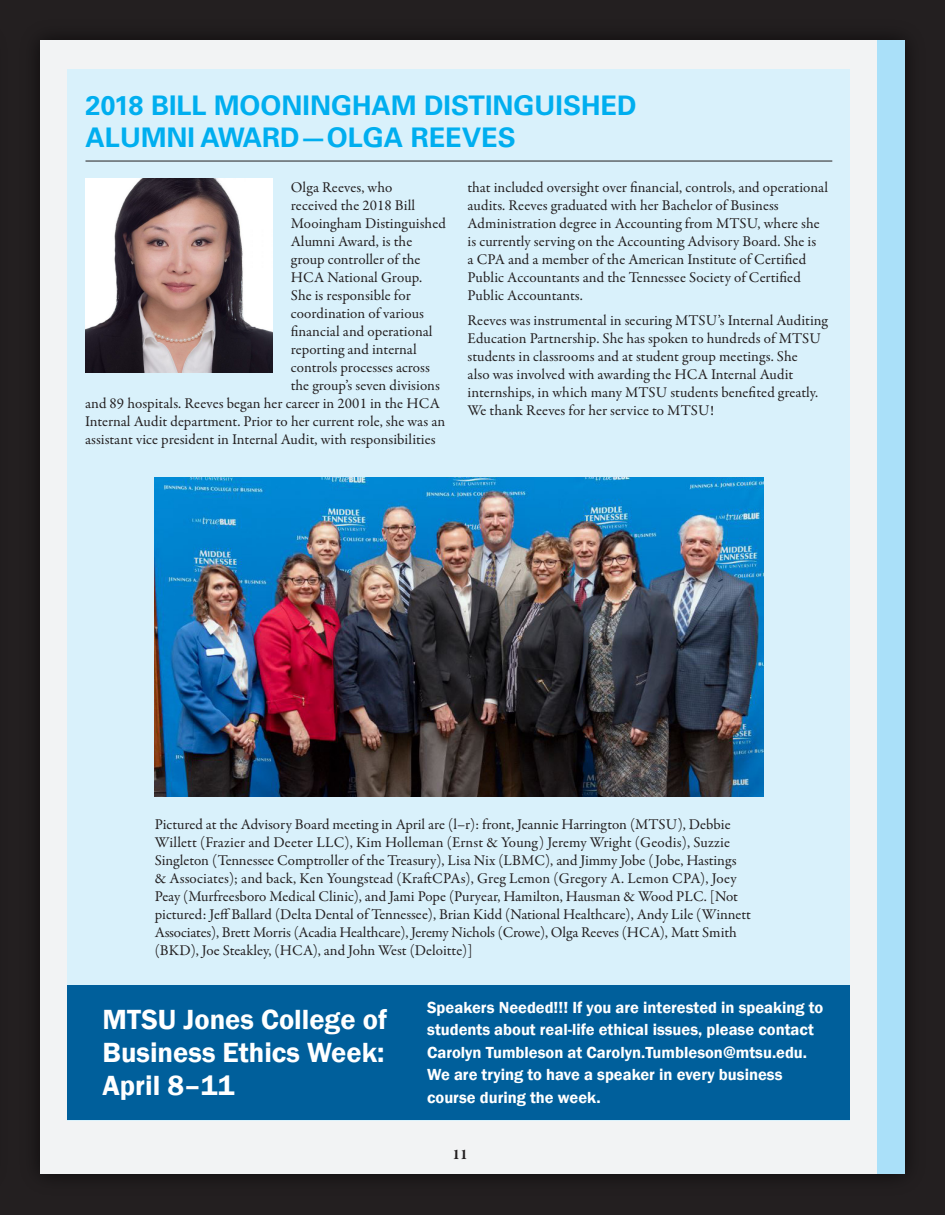
<style>
.page{position:relative;width:945px;height:1215px;background:#231f20}
.page>*{position:absolute;margin:0;border:0;box-sizing:border-box;transform-origin:0 0}
.BODY_TEXT_2018{font:600 28.5px/33px "Franklin Gothic";color:#fff;text-align:justify}
.CYAN_HEADS_W_RULE{font:700 27px/32.4px "Univers LT Std";color:#00aeef}
.BODY_TEXT_2018-2{font:600 16.5px/22.5px "Franklin Gothic";color:#fff}
.BODY_TEXT_2018-3{font:15px/18px "Garamond Premr Pro";color:#231f20}
.t1{font:700 15px "Garamond Premr Pro";color:#231f20}
</style>
<div class="page">
<div style="left:40px;top:40px;width:864px;height:1134px;background:#f2f3f4"></div>
<div style="left:877px;top:40px;width:28px;height:1134px;background:#aae0f9"></div>
<div style="left:68px;top:69px;width:782px;height:1051px;background:#d9f1fb"></div>
<hr style="left:86px;top:161px;width:746px;height:1px;background:#231f20">
<img style="left:85px;top:179px;width:188px;height:193px">
<img style="left:155px;top:478px;width:608px;height:318px">
<div style="left:68px;top:986px;width:782px;height:134px;background:#005f9b"></div>
<p class="CYAN_HEADS_W_RULE" style="left:86px;top:89px;width:553px">2018 BILL MOONINGHAM DISTINGUISHED<br>ALUMNI AWARD—OLGA REEVES</p>
<p class="BODY_TEXT_2018-3" style="left:291px;top:179px;width:103px">Olga Reeves, who</p>
<p class="BODY_TEXT_2018-3" style="left:291px;top:197px;width:126px">received the 2018 Bill</p>
<p class="BODY_TEXT_2018-3" style="left:291px;top:215px;width:157px">Mooingham Distinguished</p>
<p class="BODY_TEXT_2018-3" style="left:291px;top:233px;width:123px">Alumni Award, is the</p>
<p class="BODY_TEXT_2018-3" style="left:291px;top:251px;width:131px">group controller of the</p>
<p class="BODY_TEXT_2018-3" style="left:291px;top:269px;width:133px">HCA National Group.</p>
<p class="BODY_TEXT_2018-3" style="left:291px;top:287px;width:121px">She is responsible for</p>
<p class="BODY_TEXT_2018-3" style="left:291px;top:305px;width:135px">coordination of various</p>
<p class="BODY_TEXT_2018-3" style="left:291px;top:323px;width:143px">financial and operational</p>
<p class="BODY_TEXT_2018-3" style="left:291px;top:341px;width:127px">reporting and internal</p>
<p class="BODY_TEXT_2018-3" style="left:291px;top:359px;width:140px">controls processes across</p>
<p class="BODY_TEXT_2018-3" style="left:291px;top:377px;width:151px">the group’s seven divisions</p>
<p class="BODY_TEXT_2018-3" style="left:85px;top:395px;width:356px">and 89 hospitals. Reeves began her career in 2001 in the HCA</p>
<p class="BODY_TEXT_2018-3" style="left:85px;top:413px;width:362px">Internal Audit department. Prior to her current role, she was an</p>
<p class="BODY_TEXT_2018-3" style="left:85px;top:431px;width:352px">assistant vice president in Internal Audit, with responsibilities</p>
<p class="BODY_TEXT_2018-3" style="left:468px;top:179px;width:362px">that included oversight over financial, controls, and operational audits. Reeves graduated with her Bachelor of Business Administration degree in Accounting from MTSU, where she is currently serving on the Accounting Advisory Board. She is<br>a CPA and a member of the American Institute of Certified Public Accountants and the Tennessee Society of Certified Public Accountants.</p>
<p class="BODY_TEXT_2018-3" style="left:468px;top:312px;width:362px">Reeves was instrumental in securing MTSU’s Internal Auditing Education Partnership. She has spoken to hundreds of MTSU students in classrooms and at student group meetings. She<br>also was involved with awarding the HCA Internal Audit internships, in which many MTSU students benefited greatly.<br>We thank Reeves for her service to MTSU!</p>
<p class="BODY_TEXT_2018-3" style="left:155px;top:815px;width:598px">Pictured at the Advisory Board meeting in April are (l–r): front, Jeannie Harrington (MTSU), Debbie Willett (Frazier and Deeter LLC), Kim Holleman (Ernst &amp; Young) Jeremy Wright (Geodis), Suzzie Singleton (Tennessee Comptroller of the Treasury), Lisa Nix (LBMC), and Jimmy Jobe (Jobe, Hastings &amp; Associates); and back, Ken Youngstead (KraftCPAs), Greg Lemon (Gregory A. Lemon CPA), Joey Peay (Murfreesboro Medical Clinic), and Jami Pope (Puryear, Hamilton, Hausman &amp; Wood PLC. [Not pictured: Jeff Ballard (Delta Dental of Tennessee), Brian Kidd (National Healthcare), Andy Lile (Winnett Associates), Brett Morris (Acadia Healthcare), Jeremy Nichols (Crowe), Olga Reeves (HCA), Matt Smith (BKD), Joe Steakley, (HCA), and John West (Deloitte)]</p>
<p class="BODY_TEXT_2018" style="left:103px;top:1003px;width:286px">MTSU Jones College of Business Ethics Week:<br>April 8–11</p>
<p class="BODY_TEXT_2018-2" style="left:427px;top:996px;width:398px">Speakers Needed!!! If you are interested in speaking to students about real-life ethical issues, please contact Carolyn Tumbleson at Carolyn.Tumbleson@mtsu.edu.<br>We are trying to have a speaker in every business course during the week.</p>
<p class="t1" style="left:453px;top:1146px;width:17px">11</p>
</div>
